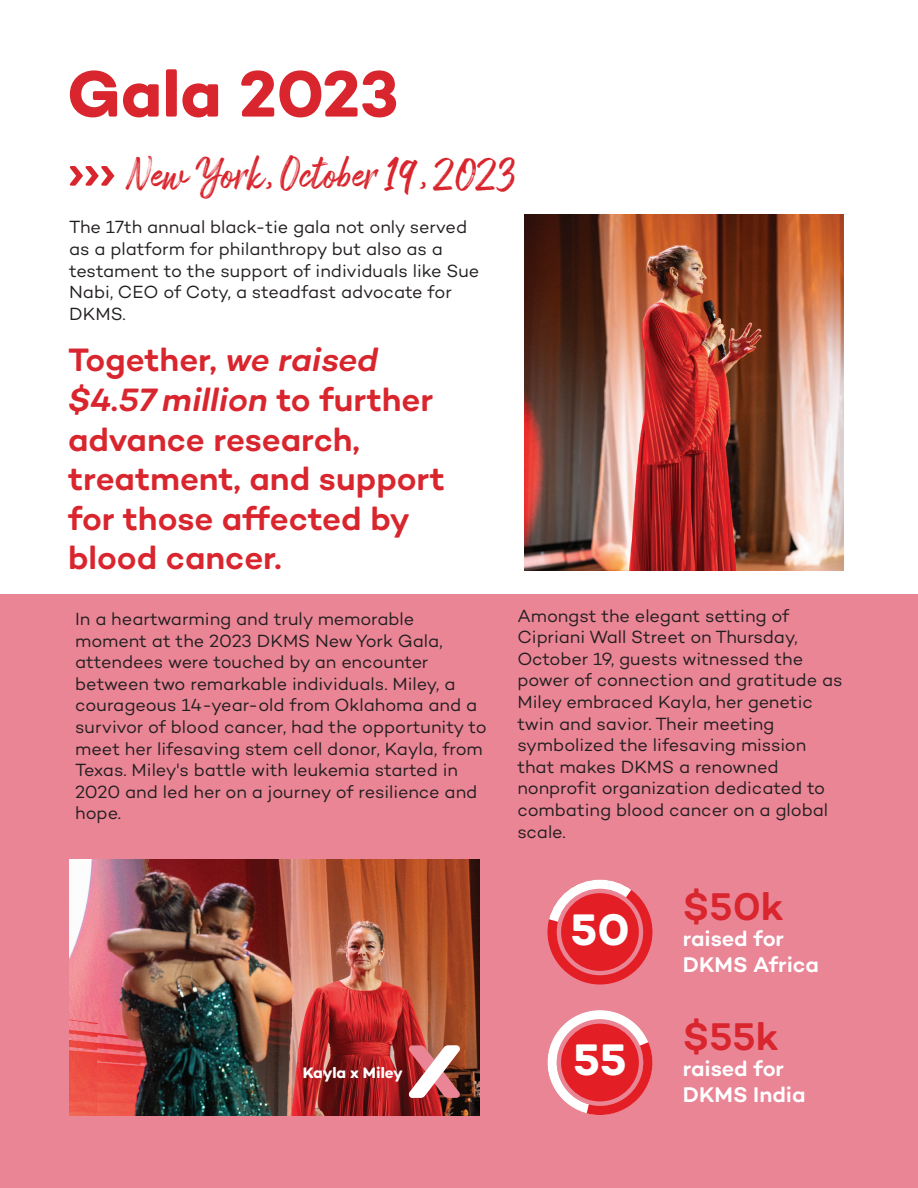
<style>
.page{position:relative;width:918px;height:1188px;background:#fff}
.page>*{position:absolute;margin:0;border:0;box-sizing:border-box;transform-origin:0 0}
.t1{font:700 66.6px "DKMS Custom";letter-spacing:-.005em;color:#d9262e}
.t2{font:700 45px "DKMS Custom";color:#fff}
.t3{font:500 39.3px "DKMS Custom";letter-spacing:-.005em;color:#d9262e}
.t4{font:38.25px "Arsilon";color:#d9262e}
.t5{font:500 33px/39.6px "DKMS Custom";color:#d9262e}
.t6{font:500 21.75px/26.1px "DKMS Custom";letter-spacing:-.005em;color:#fff}
.t7{font:18px/21.6px "DKMS Custom";letter-spacing:-.005em;color:#231f20}
.t8{font:700 15.45px "DKMS Custom";letter-spacing:-.005em;color:#fff}
.s1{font-style:italic}
</style>
<div class="page">
<div style="left:0;top:594px;width:918px;height:594px;background:#ea8596"></div>
<svg style="left:70px;top:166px;width:45px;height:20px"></svg>
<img style="left:525px;top:215px;width:318px;height:356px">
<img style="left:70px;top:859px;width:410px;height:257px">
<svg style="left:409px;top:1045px;width:51px;height:53px"></svg>
<div style="left:561px;top:893px;width:78px;height:78px;background:#e31e25;border-radius:50%"></div>
<div style="left:548px;top:880px;width:104px;height:105px;border:9px solid #e31e25;border-radius:50%"></div>
<svg style="left:547px;top:879px;width:95px;height:53px"></svg>
<div style="left:561px;top:1024px;width:78px;height:77px;background:#e31e25;border-radius:50%"></div>
<div style="left:548px;top:1010px;width:104px;height:105px;border:9px solid #fff;border-radius:50%"></div>
<svg style="left:576px;top:1032px;width:77px;height:83px"></svg>
<h1 class="t1" style="left:67px;top:51px;width:333px">Gala 2023</h1>
<h3 class="t4" style="left:126px;top:151px;width:393px">New York, October 19, 2023</h3>
<p class="t7" style="left:69px;top:216px;width:412px">The 17th annual black-tie gala not only served as a platform for philanthropy but also as a testament to the support of individuals like Sue Nabi, CEO of Coty, a steadfast advocate for DKMS.</p>
<h3 class="t5" style="left:68px;top:340px;width:378px">Together, <span class="s1">we raised $4.57 million</span> to further advance research, treatment, and support for those affected by blood cancer.</h3>
<p class="t7" style="left:75px;top:608px;width:413px">In a heartwarming and truly memorable moment at the 2023 DKMS New York Gala, attendees were touched by an encounter between two remarkable individuals. Miley, a courageous 14-year-old from Oklahoma and a survivor of blood cancer, had the opportunity to meet her lifesaving stem cell donor, Kayla, from Texas. Miley's battle with leukemia started in 2020 and led her on a journey of resilience and hope.</p>
<p class="t8" style="left:303px;top:1063px;width:102px">Kayla x Miley</p>
<p class="t7" style="left:517px;top:604px;width:327px">Amongst the elegant setting of<br>Cipriani Wall Street on Thursday,<br>October 19, guests witnessed the power of connection and gratitude as<br>Miley embraced Kayla, her genetic twin and savior. Their meeting symbolized the lifesaving mission that makes DKMS a renowned nonprofit organization dedicated to combating blood cancer on a global scale.</p>
<h2 class="t2" style="left:570px;top:901px;width:61px">50</h2>
<h2 class="t2" style="left:573px;top:1031px;width:56px">55</h2>
<h3 class="t3" style="left:683px;top:881px;width:103px">$50k</h3>
<p class="t6" style="left:683px;top:925px;width:138px">raised for<br>DKMS Africa</p>
<h3 class="t3" style="left:683px;top:1012px;width:98px">$55k</h3>
<p class="t6" style="left:683px;top:1055px;width:124px">raised for<br>DKMS India</p>
</div>
